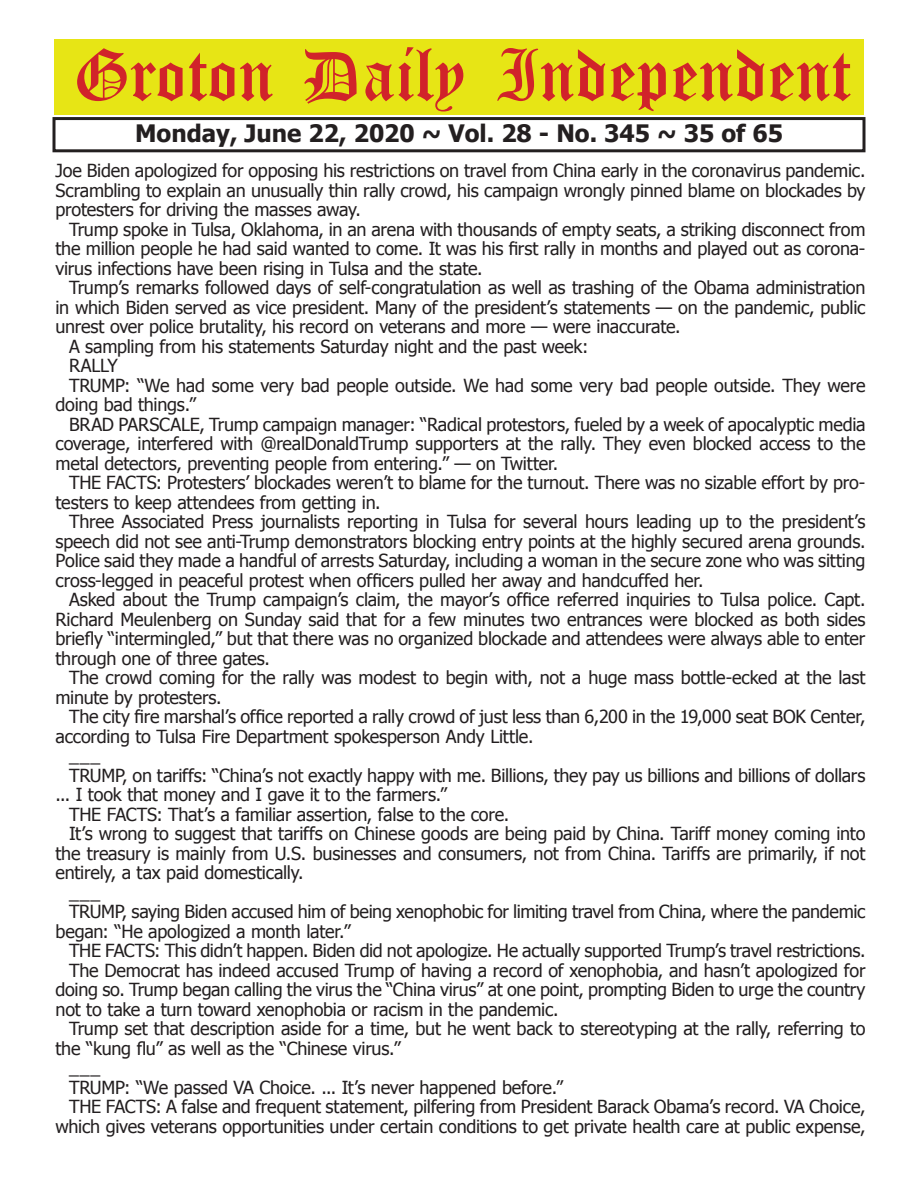
<style>
.page{position:relative;width:918px;height:1188px;background:#fff}
.page>*{position:absolute;margin:0;border:0;box-sizing:border-box;transform-origin:0 0}
.t1{font:54px "Old English Five";color:#d1232a}
.t2{font:700 24px "Tahoma";color:#231f20}
.t3{font:18px/19.5px "Tahoma";letter-spacing:-.01em;color:#231f20;text-align:justify}
</style>
<div class="page">
<div style="left:52px;top:117px;width:814px;height:35px;border:3px solid #231f20"></div>
<div style="left:54px;top:40px;width:810px;height:75px;background:#e7e515"></div>
<h1 class="t1" style="left:73px;top:50px;width:779px">Groton Daily Independent</h1>
<h2 class="t2" style="left:135px;top:116px;width:649px">Monday, June 22, 2020 ~ Vol. 28 - No. 345 ~ 35 of 65</h2>
<p class="t3" style="left:56px;top:160px;width:812px">Joe Biden apologized for opposing his restrictions on travel from China early in the coronavirus pandemic.<br>Scrambling to explain an unusually thin rally crowd, his campaign wrongly pinned blame on blockades by protesters for driving the masses away.</p>
<p class="t3" style="left:56px;top:219px;width:812px;text-indent:14px">Trump spoke in Tulsa, Oklahoma, in an arena with thousands of empty seats, a striking disconnect from the million people he had said wanted to come. It was his first rally in months and played out as corona&shy;virus infections have been rising in Tulsa and the state.</p>
<p class="t3" style="left:69px;top:277px;width:798px">Trump’s remarks followed days of self-congratulation as well as trashing of the Obama administration</p>
<p class="t3" style="left:56px;top:297px;width:811px">in which Biden served as vice president. Many of the president’s statements — on the pandemic, public</p>
<p class="t3" style="left:56px;top:316px;width:627px">unrest over police brutality, his record on veterans and more — were inaccurate.</p>
<p class="t3" style="left:69px;top:336px;width:521px">A sampling from his statements Saturday night and the past week:</p>
<p class="t3" style="left:69px;top:355px;width:50px">RALLY</p>
<p class="t3" style="left:69px;top:375px;width:798px">TRUMP: “We had some very bad people outside. We had some very bad people outside. They were</p>
<p class="t3" style="left:56px;top:394px;width:142px">doing bad things.”</p>
<p class="t3" style="left:69px;top:414px;width:798px">BRAD PARSCALE, Trump campaign manager: “Radical protestors, fueled by a week of apocalyptic media</p>
<p class="t3" style="left:56px;top:433px;width:812px">coverage, interfered with @realDonaldTrump supporters at the rally. They even blocked access to the</p>
<p class="t3" style="left:56px;top:453px;width:504px">metal detectors, preventing people from entering.” — on Twitter.</p>
<p class="t3" style="left:69px;top:472px;width:798px">THE FACTS: Protesters’ blockades weren’t to blame for the turnout. There was no sizable effort by pro-</p>
<p class="t3" style="left:56px;top:492px;width:327px">testers to keep attendees from getting in.</p>
<p class="t3" style="left:69px;top:511px;width:798px">Three Associated Press journalists reporting in Tulsa for several hours leading up to the president’s</p>
<p class="t3" style="left:56px;top:531px;width:812px">speech did not see anti-Trump demonstrators blocking entry points at the highly secured arena grounds.</p>
<p class="t3" style="left:56px;top:550px;width:811px">Police said they made a handful of arrests Saturday, including a woman in the secure zone who was sitting</p>
<p class="t3" style="left:56px;top:570px;width:650px">cross-legged in peaceful protest when officers pulled her away and handcuffed her.</p>
<p class="t3" style="left:69px;top:589px;width:798px">Asked about the Trump campaign’s claim, the mayor’s office referred inquiries to Tulsa police. Capt.</p>
<p class="t3" style="left:56px;top:609px;width:812px">Richard Meulenberg on Sunday said that for a few minutes two entrances were blocked as both sides</p>
<p class="t3" style="left:56px;top:628px;width:811px">briefly “intermingled,” but that there was no organized blockade and attendees were always able to enter</p>
<p class="t3" style="left:56px;top:648px;width:216px">through one of three gates.</p>
<p class="t3" style="left:69px;top:667px;width:798px">The crowd coming for the rally was modest to begin with, not a huge mass bottle-ecked at the last</p>
<p class="t3" style="left:56px;top:687px;width:168px">minute by protesters.</p>
<p class="t3" style="left:69px;top:706px;width:798px">The city fire marshal’s office reported a rally crowd of just less than 6,200 in the 19,000 seat BOK Center,</p>
<p class="t3" style="left:56px;top:726px;width:480px">according to Tulsa Fire Department spokesperson Andy Little.</p>
<p class="t3" style="left:69px;top:745px;width:33px">___</p>
<p class="t3" style="left:69px;top:765px;width:798px">TRUMP, on tariffs: “China’s not exactly happy with me. Billions, they pay us billions and billions of dollars</p>
<p class="t3" style="left:56px;top:784px;width:393px">... I took that money and I gave it to the farmers.”</p>
<p class="t3" style="left:69px;top:804px;width:442px">THE FACTS: That’s a familiar assertion, false to the core.</p>
<p class="t3" style="left:69px;top:823px;width:798px">It’s wrong to suggest that tariffs on Chinese goods are being paid by China. Tariff money coming into</p>
<p class="t3" style="left:56px;top:843px;width:811px">the treasury is mainly from U.S. businesses and consumers, not from China. Tariffs are primarily, if not</p>
<p class="t3" style="left:56px;top:862px;width:250px">entirely, a tax paid domestically.</p>
<p class="t3" style="left:69px;top:882px;width:33px">___</p>
<p class="t3" style="left:69px;top:901px;width:798px">TRUMP, saying Biden accused him of being xenophobic for limiting travel from China, where the pandemic</p>
<p class="t3" style="left:56px;top:921px;width:297px">began: “He apologized a month later.”</p>
<p class="t3" style="left:69px;top:940px;width:798px">THE FACTS: This didn’t happen. Biden did not apologize. He actually supported Trump’s travel restrictions.</p>
<p class="t3" style="left:69px;top:960px;width:798px">The Democrat has indeed accused Trump of having a record of xenophobia, and hasn’t apologized for</p>
<p class="t3" style="left:56px;top:979px;width:812px">doing so. Trump began calling the virus the “China virus” at one point, prompting Biden to urge the country</p>
<p class="t3" style="left:56px;top:999px;width:505px">not to take a turn toward xenophobia or racism in the pandemic.</p>
<p class="t3" style="left:69px;top:1018px;width:798px">Trump set that description aside for a time, but he went back to stereotyping at the rally, referring to</p>
<p class="t3" style="left:56px;top:1038px;width:347px">the “kung flu” as well as the “Chinese virus.”</p>
<p class="t3" style="left:69px;top:1057px;width:33px">___</p>
<p class="t3" style="left:69px;top:1077px;width:496px">TRUMP: “We passed VA Choice. ... It’s never happened before.”</p>
<p class="t3" style="left:69px;top:1096px;width:798px">THE FACTS: A false and frequent statement, pilfering from President Barack Obama’s record. VA Choice,</p>
<p class="t3" style="left:56px;top:1116px;width:812px">which gives veterans opportunities under certain conditions to get private health care at public expense,</p>
</div>
